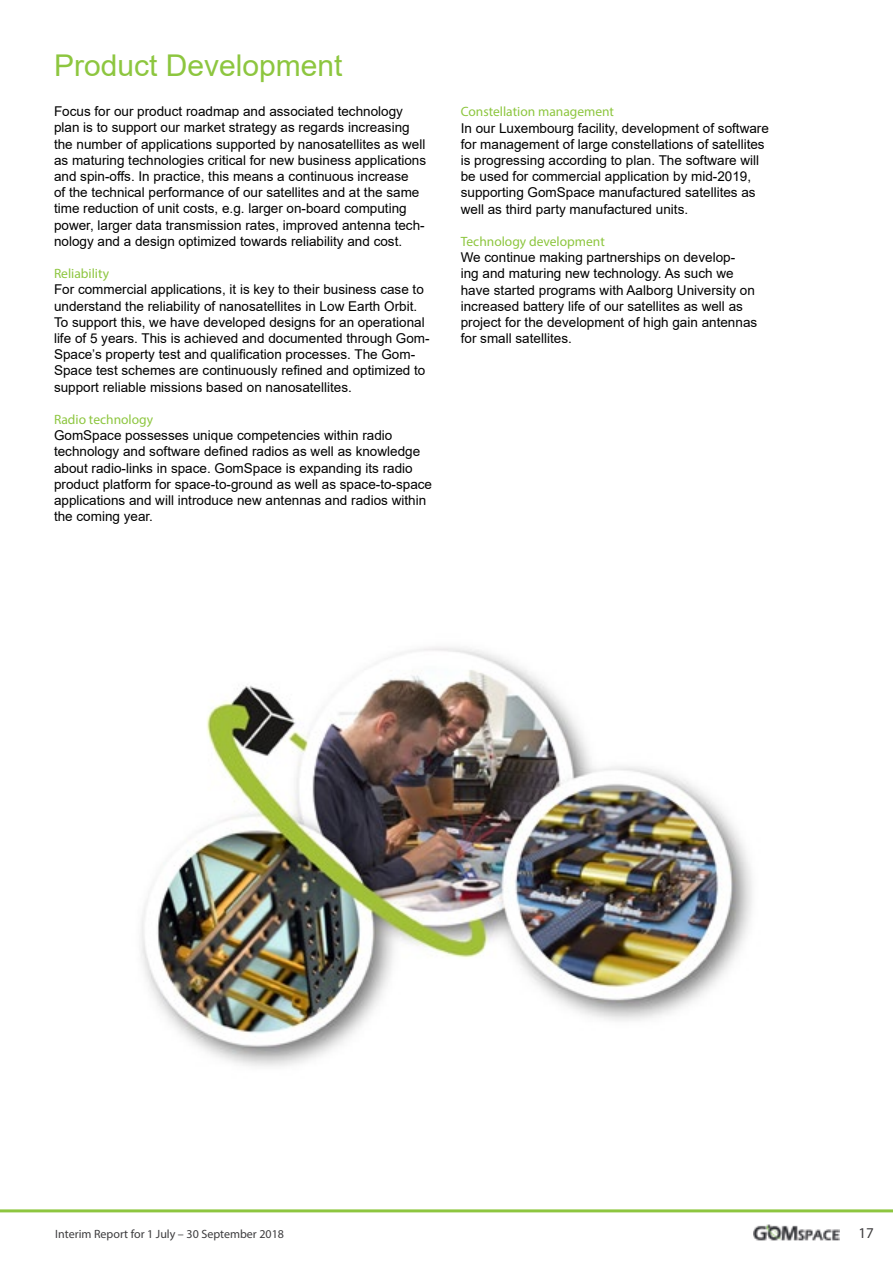
<style>
.page{position:relative;width:893px;height:1263px;background:#fff}
.page>*{position:absolute;margin:0;border:0;box-sizing:border-box;transform-origin:0 0}
.t1{font:30px "Arial";color:#8dc63f}
.t2{font:15px "Myriad Pro";color:#3d3c3e}
.t3{font:13.5px/16.2px "Arial";color:#000}
.t4{font:13.5px "Myriad Pro";color:#8dc63f}
.t5{font:12px "Myriad Pro";color:#3d3c3e}
</style>
<div class="page">
<hr style="left:0;top:1209px;width:893px;height:3px;background:#8dc63f">
<img style="left:754px;top:1224px;width:85px;height:17px">
<img style="left:141px;top:647px;width:611px;height:420px">
<h1 class="t1" style="left:54px;top:45px;width:290px">Product Development</h1>
<p class="t3" style="left:54px;top:103px;width:374px">Focus for our product roadmap and associated technology plan is to support our market strategy as regards increasing the number of applications supported by nanosatellites as well as maturing technologies critical for new business applications and spin-offs. In practice, this means a continuous increase<br>of the technical performance of our satellites and at the same time reduction of unit costs, e.g. larger on-board computing power, larger data transmission rates, improved antenna tech&shy;nology and a design optimized towards reliability and cost.</p>
<p class="t4" style="left:54px;top:265px;width:57px">Reliability</p>
<p class="t3" style="left:54px;top:281px;width:377px">For commercial applications, it is key to their business case to understand the reliability of nanosatellites in Low Earth Orbit.<br>To support this, we have developed designs for an operational life of 5 years. This is achieved and documented through Gom-Space’s property test and qualification processes. The Gom-Space test schemes are continuously refined and optimized to support reliable missions based on nanosatellites.</p>
<p class="t4" style="left:54px;top:411px;width:101px">Radio technology</p>
<p class="t3" style="left:54px;top:427px;width:380px">GomSpace possesses unique competencies within radio technology and software defined radios as well as knowledge about radio-links in space. GomSpace is expanding its radio product platform for space-to-ground as well as space-to-space applications and will introduce new antennas and radios within the coming year.</p>
<p class="t4" style="left:461px;top:104px;width:155px">Constellation management</p>
<p class="t3" style="left:461px;top:120px;width:310px">In our Luxembourg facility, development of software for management of large constellations of satellites is progressing according to plan. The software will be used for commercial application by mid-2019, supporting GomSpace manufactured satellites as well as third party manufactured units.</p>
<p class="t4" style="left:461px;top:233px;width:146px">Technology development</p>
<p class="t3" style="left:461px;top:249px;width:298px">We continue making partnerships on develop-<br>ing and maturing new technology. As such we have started programs with Aalborg University on increased battery life of our satellites as well as project for the development of high gain antennas for small satellites.</p>
<p class="t5" style="left:55px;top:1226px;width:230px">Interim Report for 1 July – 30 September 2018</p>
<p class="t2" style="left:858px;top:1224px;width:17px">17</p>
</div>
